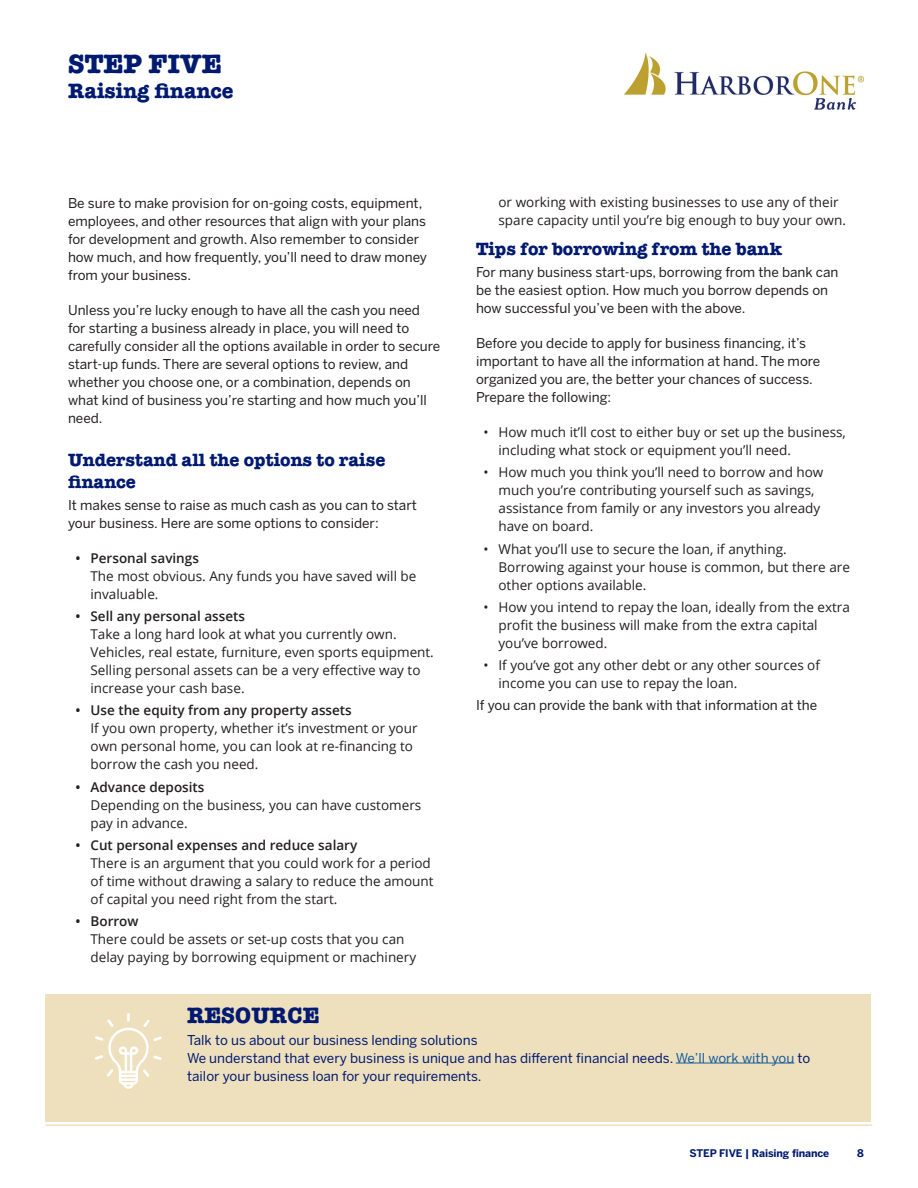
<style>
.page{position:relative;width:918px;height:1188px;background:#fff}
.page>*{position:absolute;margin:0;border:0;box-sizing:border-box;transform-origin:0 0}
.Step_head{font:700 26.85px "American Typewriter ITC Pro";color:#001a71}
.Tip_head{font:700 22.5px "American Typewriter ITC Pro";color:#001a71}
.Step_sub_head{font:700 21px "American Typewriter ITC Pro";color:#001a71}
.Content_head{font:700 18px/21.6px "American Typewriter ITC Pro";color:#001a71}
.t1{font:13.5px/18px "Open Sans";color:#231f20}
.t2{font:13.5px/18px "Benton Sans";color:#231f20}
.Tip_text{font:13.5px/18px "Benton Sans";color:#001a71}
.t3{font:700 10.5px "Benton Sans";letter-spacing:-.01em;color:#001a71}
.s1{font-weight:600}
.s2{color:#175d9e}
</style>
<div class="page">
<hr style="left:45px;top:1124px;width:827px;height:2px;background:#efe0bd">
<img style="left:624px;top:52px;width:240px;height:58px">
<div style="left:45px;top:995px;width:826px;height:127px;background:#efe0bd"></div>
<svg style="left:95px;top:1013px;width:67px;height:76px"></svg>
<hr style="left:676px;top:1063px;width:118px;height:1px;background:#175d9e">
<p class="Step_head" style="left:68px;top:46px;width:155px">STEP FIVE</p>
<p class="Step_sub_head" style="left:68px;top:77px;width:167px">Raising finance</p>
<p class="t2" style="left:68px;top:194px;width:361px">Be sure to make provision for on-going costs, equipment, employees, and other resources that align with your plans for development and growth. Also remember to consider how much, and how frequently, you’ll need to draw money from your business.</p>
<p class="t2" style="left:68px;top:301px;width:374px">Unless you’re lucky enough to have all the cash you need for starting a business already in place, you will need to carefully consider all the options available in order to secure start-up funds. There are several options to review, and whether you choose one, or a combination, depends on what kind of business you’re starting and how much you’ll need.</p>
<p class="Content_head" style="left:68px;top:449px;width:319px">Understand all the options to raise finance</p>
<p class="t2" style="left:68px;top:496px;width:350px">It makes sense to raise as much cash as you can to start your business. Here are some options to consider:</p>
<p class="t1" style="left:91px;top:549px;width:327px;text-indent:-15px"><span class="s1">• Personal savings<br></span>The most obvious. Any funds you have saved will be invaluable.</p>
<p class="t1" style="left:91px;top:607px;width:345px;text-indent:-15px"><span class="s1">• Sell any personal assets<br></span>Take a long hard look at what you currently own.<br>Vehicles, real estate, furniture, even sports equipment.<br>Selling personal assets can be a very effective way to increase your cash base.</p>
<p class="t1" style="left:91px;top:701px;width:329px;text-indent:-15px"><span class="s1">• Use the equity from any property assets<br></span>If you own property, whether it’s investment or your own personal home, you can look at re-financing to borrow the cash you need.</p>
<p class="t1" style="left:91px;top:777px;width:332px;text-indent:-15px"><span class="s1">• Advance deposits<br></span>Depending on the business, you can have customers pay in advance.</p>
<p class="t1" style="left:91px;top:836px;width:345px;text-indent:-15px"><span class="s1">• Cut personal expenses and reduce salary<br></span>There is an argument that you could work for a period of time without drawing a salary to reduce the amount of capital you need right from the start.</p>
<p class="t1" style="left:91px;top:912px;width:327px;text-indent:-15px"><span class="s1">• Borrow<br></span>There could be assets or set-up costs that you can delay paying by borrowing equipment or machinery</p>
<p class="t1" style="left:499px;top:193px;width:349px">or working with existing businesses to use any of their spare capacity until you’re big enough to buy your own.</p>
<p class="Content_head" style="left:476px;top:238px;width:307px">Tips for borrowing from the bank</p>
<p class="t2" style="left:476px;top:263px;width:364px">For many business start-ups, borrowing from the bank can be the easiest option. How much you borrow depends on how successful you’ve been with the above.</p>
<p class="t2" style="left:476px;top:334px;width:346px">Before you decide to apply for business financing, it’s important to have all the information at hand. The more organized you are, the better your chances of success.<br>Prepare the following:</p>
<p class="t1" style="left:499px;top:423px;width:349px;text-indent:-15px">• How much it’ll cost to either buy or set up the business, including what stock or equipment you’ll need.</p>
<p class="t1" style="left:499px;top:463px;width:326px;text-indent:-15px">• How much you think you’ll need to borrow and how much you’re contributing yourself such as savings, assistance from family or any investors you already have on board.</p>
<p class="t1" style="left:499px;top:539px;width:353px;text-indent:-15px">• What you’ll use to secure the loan, if anything.<br>Borrowing against your house is common, but there are other options available.</p>
<p class="t1" style="left:499px;top:598px;width:353px;text-indent:-15px">• How you intend to repay the loan, ideally from the extra profit the business will make from the extra capital you’ve borrowed.</p>
<p class="t1" style="left:499px;top:656px;width:323px;text-indent:-15px">• If you’ve got any other debt or any other sources of income you can use to repay the loan.</p>
<p class="t2" style="left:476px;top:697px;width:343px">If you can provide the bank with that information at the</p>
<p class="Tip_head" style="left:187px;top:1001px;width:134px">RESOURCE</p>
<p class="Tip_text" style="left:187px;top:1031px;width:625px">Talk to us about our business lending solutions<br>We understand that every business is unique and has different financial needs. <span class="s2">We’ll work with you</span> to tailor your business loan for your requirements.</p>
<p class="t3" style="left:690px;top:1147px;width:141px">STEP FIVE | Raising finance</p>
<p class="t3" style="left:857px;top:1147px;width:8px">8</p>
</div>
